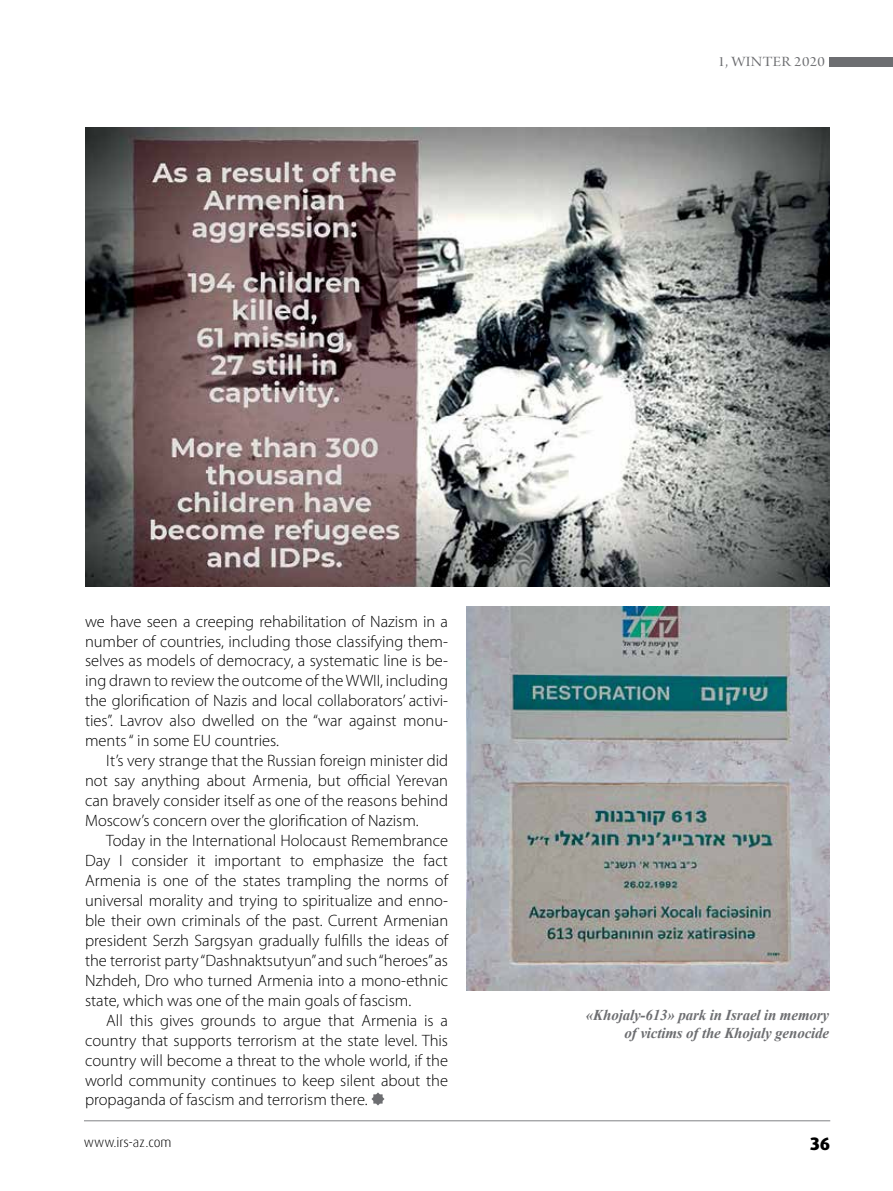
<style>
.page{position:relative;width:893px;height:1191px;background:#fff}
.page>*{position:absolute;margin:0;border:0;box-sizing:border-box;transform-origin:0 0}
.t1{font:800 18px "Dax Pro";color:#000}
.t2{font:300 16.5px/20px "Myriad Pro";color:#000;text-align:justify}
.t3{font:italic 700 15px/18px "Times New Roman";letter-spacing:-.01em;color:#6d6e71;text-align:right}
.t4{font:15px "Arno Pro Display";letter-spacing:.02em;color:#6d6e71;scale:1.1 1}
.t5{font:300 13.5px "Dax Pro";color:#000}
</style>
<div class="page">
<hr style="left:84px;top:1120px;width:746px;height:1px;background:#808285">
<svg style="left:371px;top:1092px;width:13px;height:13px"></svg>
<div style="left:829px;top:57px;width:64px;height:9px;background:#6d6e71"></div>
<img style="left:85px;top:128px;width:744px;height:459px">
<img style="left:466px;top:606px;width:363px;height:384px">
<p class="t4" style="left:718px;top:53px;width:99px">1, WINTER 2020</p>
<p class="t2" style="left:85px;top:611px;width:365px">we have seen a creeping rehabilitation of Nazism in a number of countries, including those classifying them&shy;selves as models of democracy, a systematic line is be&shy;ing drawn to review the outcome of the WWII, including the glorification of Nazis and local collaborators’ activi&shy;ties”. Lavrov also dwelled on the “war against monu&shy;ments “ in some EU countries.</p>
<p class="t2" style="left:85px;top:751px;width:365px;text-indent:21px">It’s very strange that the Russian foreign minister did not say anything about Armenia, but official Yerevan can bravely consider itself as one of the reasons behind Moscow’s concern over the glorification of Nazism.</p>
<p class="t2" style="left:85px;top:831px;width:365px;text-indent:21px">Today in the International Holocaust Remembrance Day I consider it important to emphasize the fact Armenia is one of the states trampling the norms of universal morality and trying to spiritualize and enno&shy;ble their own criminals of the past. Current Armenian president Serzh Sargsyan gradually fulfills the ideas of the terrorist party “Dashnaktsutyun” and such “heroes” as Nzhdeh, Dro who turned Armenia into a mono-ethnic state, which was one of the main goals of fascism.</p>
<p class="t2" style="left:85px;top:1010px;width:365px;text-indent:21px">All this gives grounds to argue that Armenia is a country that supports terrorism at the state level. This country will become a threat to the whole world, if the world community continues to keep silent about the propaganda of fascism and terrorism there.</p>
<p class="t3" style="left:586px;top:1005px;width:245px">«Khojaly-613» park in Israel in memory of victims of the Khojaly genocide</p>
<p class="t5" style="left:84px;top:1133px;width:89px">www.irs-az.com</p>
<p class="t1" style="left:810px;top:1131px;width:22px">36</p>
</div>
